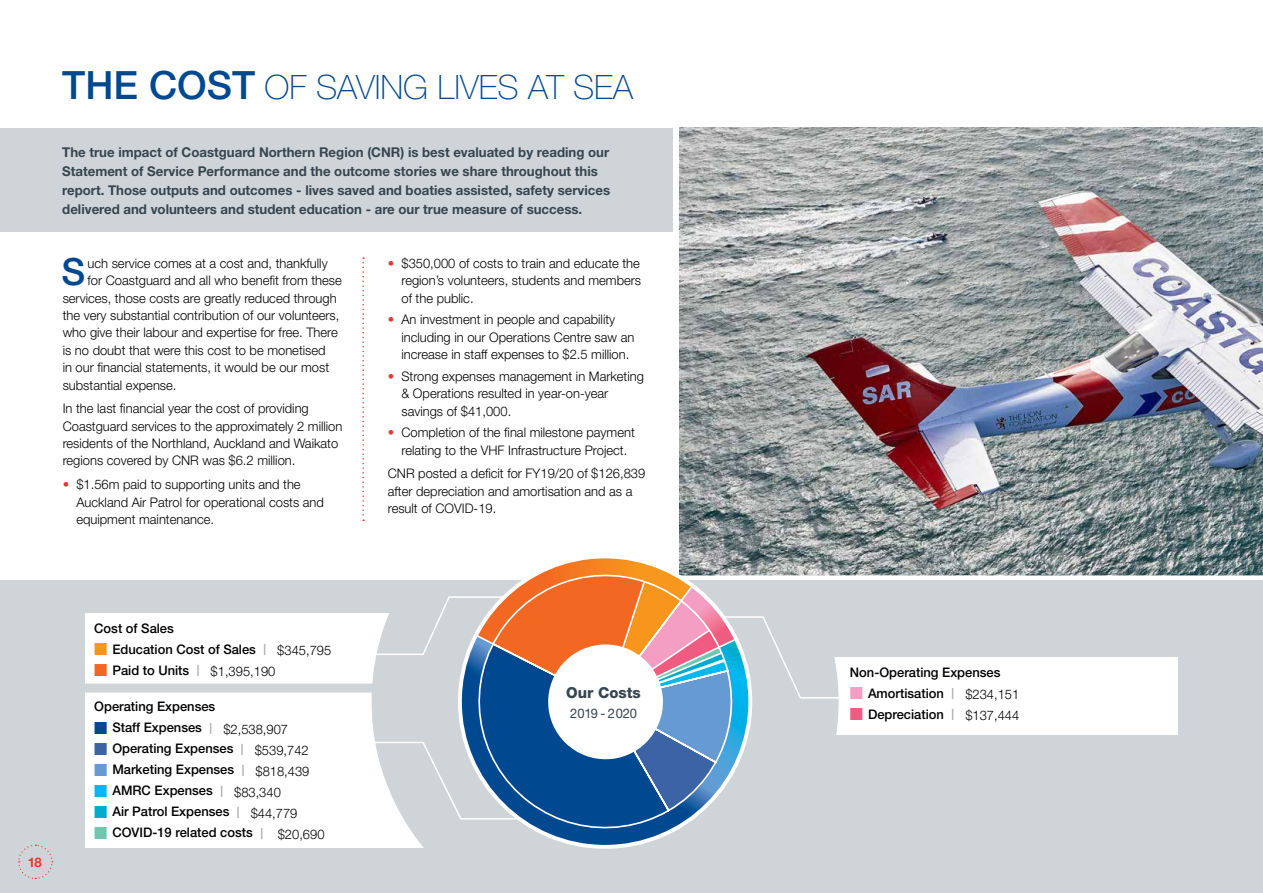
<style>
.page{position:relative;width:1263px;height:893px;background:#fff}
.page>*{position:absolute;margin:0;border:0;box-sizing:border-box;transform-origin:0 0}
.t1{font:500 37.5px "Helvetica Neue";color:#004990}
.t2{font:100 33.6px "Helvetica Neue";color:#004990}
.t3{font:800 15.15px "Helvetica Neue";color:#36454f}
.t4{font:700 13.5px/18.9px "Helvetica Neue";color:#36454f}
.t5{font:300 13.2px/17.4px "Helvetica Neue";color:#000}
.t6{font:500 13.2px "Helvetica Neue";color:#000}
.t7{font:13.2px "Helvetica Neue";letter-spacing:-.02em;color:#36454f}
.t8{font:700 13.2px "Helvetica Neue";color:#e7382d}
.s1{font-weight:500;font-size:39px}
.s2{color:#e7382d}
.s3{color:#f8951d}
.s4{font-weight:400;font-size:15.6px;color:#a9abae}
.s5{font-weight:300}
.s6{color:#f26722}
.s7{color:#004990}
.s8{color:#3b63a5}
.s9{color:#659ad2}
.s10{color:#00b9f1}
.s11{color:#00acce}
.s12{color:#70c7ad}
.s13{color:#f59ec4}
.s14{color:#f05b82}
</style>
<div class="page">
<img style="left:679px;top:128px;width:584px;height:447px">
<div style="left:0;top:579px;width:1263px;height:314px;background:#cfd4d8"></div>
<div style="left:0;top:575px;width:1263px;height:5px;background:#fff"></div>
<svg style="left:18px;top:844px;width:35px;height:35px"></svg>
<svg style="left:362px;top:257px;width:2px;height:264px"></svg>
<div style="left:0;top:128px;width:673px;height:104px;background:#cfd4d8"></div>
<div style="left:86px;top:613px;width:354px;height:234px;background:#fff"></div>
<div style="left:77px;top:683px;width:363px;height:9px;background:#cfd4d8"></div>
<div style="left:765px;top:657px;width:412px;height:78px;background:#fff"></div>
<svg style="left:541px;top:834px;width:128px;height:11px"></svg>
<svg style="left:307px;top:557px;width:540px;height:277px"></svg>
<h2 class="t2" style="left:62px;top:68px;width:572px"><span class="s1">THE COST</span> OF SAVING LIVES AT SEA</h2>
<p class="t4" style="left:62px;top:143px;width:549px">The true impact of Coastguard Northern Region (CNR) is best evaluated by reading our Statement of Service Performance and the outcome stories we share throughout this report. Those outputs and outcomes - lives saved and boaties assisted, safety services delivered and volunteers and student education - are our true measure of success.</p>
<h1 class="t1" style="left:62px;top:250px;width:25px">S</h1>
<p class="t5" style="left:88px;top:254px;width:242px">uch service comes at a cost and, thankfully</p>
<p class="t5" style="left:88px;top:272px;width:256px">for Coastguard and all who benefit from these</p>
<p class="t5" style="left:63px;top:289px;width:275px">services, those costs are greatly reduced through</p>
<p class="t5" style="left:63px;top:306px;width:278px">the very substantial contribution of our volunteers,</p>
<p class="t5" style="left:63px;top:324px;width:277px">who give their labour and expertise for free. There</p>
<p class="t5" style="left:63px;top:341px;width:264px">is no doubt that were this cost to be monetised</p>
<p class="t5" style="left:63px;top:359px;width:268px">in our financial statements, it would be our most</p>
<p class="t5" style="left:63px;top:376px;width:115px">substantial expense.</p>
<p class="t5" style="left:63px;top:400px;width:281px">In the last financial year the cost of providing Coastguard services to the approximately 2 million residents of the Northland, Auckland and Waikato regions covered by CNR was $6.2 million.</p>
<p class="t5" style="left:76px;top:475px;width:249px;text-indent:-14px"><span class="s2">•</span> $1.56m paid to supporting units and the<br>Auckland Air Patrol for operational costs and equipment maintenance.</p>
<p class="t5" style="left:401px;top:254px;width:241px;text-align:justify;text-indent:-14px"><span class="s2">•</span> $350,000 of costs to train and educate the region’s volunteers, students and members of the public.</p>
<p class="t5" style="left:401px;top:311px;width:234px;text-indent:-14px"><span class="s2">•</span> An investment in people and capability including in our Operations Centre saw an increase in staff expenses to $2.5 million.</p>
<p class="t5" style="left:401px;top:367px;width:244px;text-indent:-14px"><span class="s2">•</span> Strong expenses management in Marketing &amp; Operations resulted in year-on-year savings of $41,000.</p>
<p class="t5" style="left:388px;top:423px;width:249px;text-align:center"><span class="s2">•</span> Completion of the final milestone payment relating to the VHF Infrastructure Project.</p>
<p class="t5" style="left:388px;top:465px;width:259px">CNR posted a deficit for FY19/20 of $126,839 after depreciation and amortisation and as a result of COVID-19.</p>
<p class="t8" style="left:28px;top:854px;width:16px">18</p>
<p class="t6" style="left:94px;top:620px;width:81px">Cost of Sales</p>
<p class="t6" style="left:94px;top:641px;width:238px"><span class="s3">■</span> Education Cost of Sales <span class="s4">I</span> <span class="s5">$345,795</span></p>
<p class="t6" style="left:94px;top:662px;width:183px"><span class="s6">■</span> Paid to Units <span class="s4">I</span> <span class="s5">$1,395,190</span></p>
<p class="t6" style="left:94px;top:699px;width:123px">Operating Expenses</p>
<p class="t6" style="left:94px;top:720px;width:195px"><span class="s7">■</span> Staff Expenses <span class="s4">I</span> <span class="s5">$2,538,907</span></p>
<p class="t6" style="left:94px;top:741px;width:216px"><span class="s8">■</span> Operating Expenses <span class="s4">I</span> <span class="s5">$539,742</span></p>
<p class="t6" style="left:94px;top:762px;width:217px"><span class="s9">■</span> Marketing Expenses <span class="s4">I</span> <span class="s5">$818,439</span></p>
<p class="t6" style="left:94px;top:783px;width:188px"><span class="s10">■</span> AMRC Expenses <span class="s4">I</span> <span class="s5">$83,340</span></p>
<p class="t6" style="left:94px;top:804px;width:205px"><span class="s11">■</span> Air Patrol Expenses <span class="s4">I</span> <span class="s5">$44,779</span></p>
<p class="t6" style="left:94px;top:825px;width:232px"><span class="s12">■</span> COVID-19 related costs <span class="s4">I</span> <span class="s5">$20,690</span></p>
<p class="t3" style="left:566px;top:683px;width:76px">Our Costs</p>
<p class="t7" style="left:570px;top:705px;width:68px">2019 - 2020</p>
<p class="t6" style="left:850px;top:665px;width:152px">Non-Operating Expenses</p>
<p class="t6" style="left:850px;top:686px;width:171px"><span class="s13">■</span> Amortisation <span class="s4">I</span> <span class="s5">$234,151</span></p>
<p class="t6" style="left:850px;top:707px;width:171px"><span class="s14">■</span> Depreciation <span class="s4">I</span> <span class="s5">$137,444</span></p>
</div>
